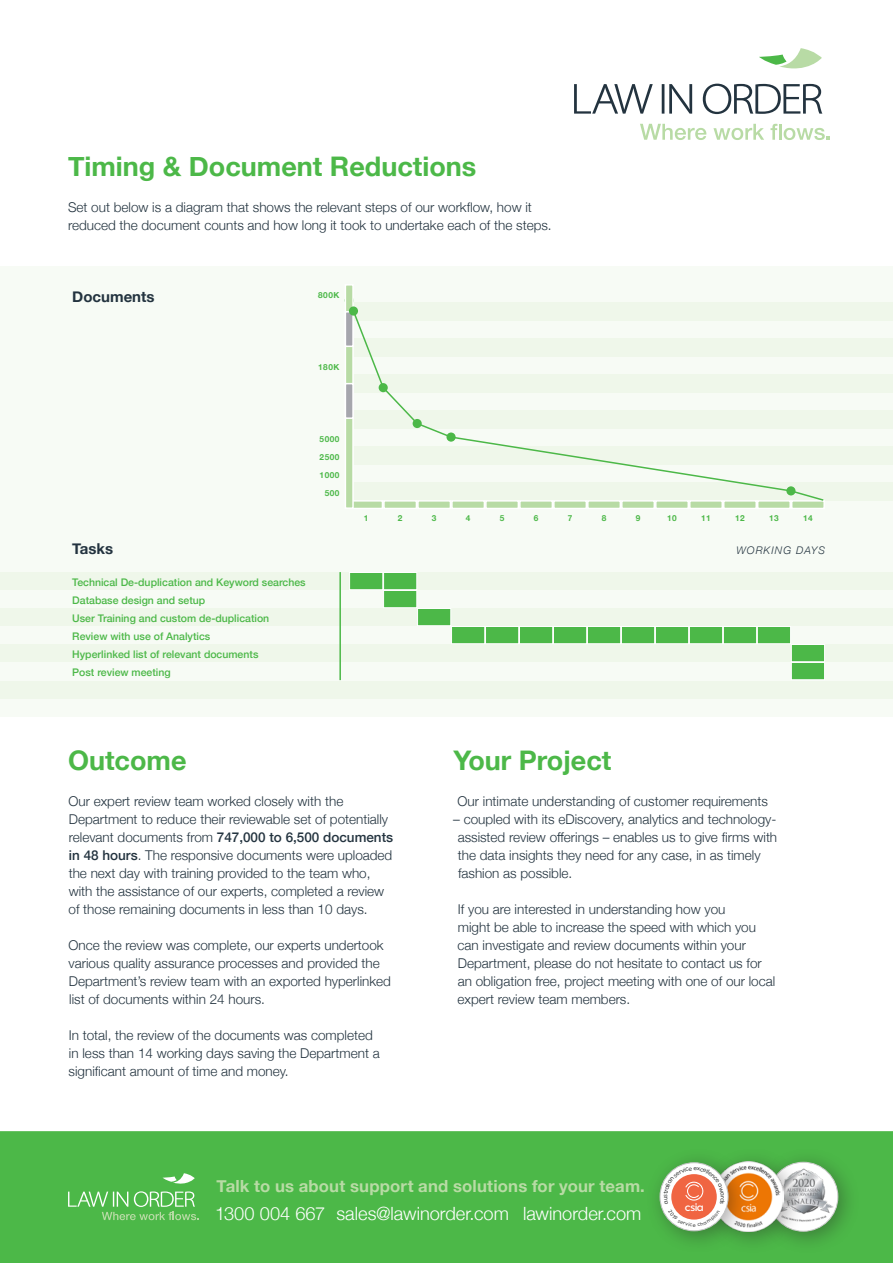
<style>
.page{position:relative;width:893px;height:1263px;background:#fff}
.page>*{position:absolute;margin:0;border:0;box-sizing:border-box;transform-origin:0 0}
.t1{font:700 27px "Helvetica Neue";color:#4cb848}
.t2{font:300 18.3px "Helvetica Neue";color:#fff}
.t3{font:700 16.65px "Helvetica Neue";letter-spacing:.01em;color:#b8dba5}
.t4{font:700 15px "Helvetica Neue";color:#23333f}
.t5{font:300 13.5px/18px "Helvetica Neue";color:#23333f}
.t6{font:500 10.65px "Uniform";color:#fff}
.t7{font:500 10.5px "Helvetica Neue";color:#4cb848}
.t8{font:italic 300 10.5px "Helvetica Neue";letter-spacing:.1em;color:#23333f}
.t9{font:700 8.25px "Helvetica Neue";letter-spacing:.06em;color:#4cb848}
.s1{font-weight:500}
</style>
<div class="page">
<div style="left:0;top:1131px;width:893px;height:132px;background:#4cb848"></div>
<svg style="left:68px;top:1173px;width:131px;height:47px"></svg>
<div style="left:754px;top:1147px;width:107px;height:107px;background:#231f20;opacity:.4"></div>
<img style="left:806px;top:1164px;width:31px;height:65px">
<div style="left:699px;top:1147px;width:107px;height:107px;background:#231f20;opacity:.4"></div>
<img style="left:751px;top:1162px;width:32px;height:69px">
<div style="left:645px;top:1147px;width:106px;height:107px;background:#231f20;opacity:.4"></div>
<svg style="left:660px;top:1163px;width:68px;height:68px"></svg>
<div style="left:660px;top:1162px;width:68px;height:69px;border:1px solid #c2c3c3;border-radius:50%"></div>
<svg style="left:574px;top:84px;width:248px;height:30px"></svg>
<svg style="left:759px;top:48px;width:63px;height:21px"></svg>
<svg style="left:640px;top:124px;width:66px;height:16px"></svg>
<svg style="left:713px;top:124px;width:51px;height:16px"></svg>
<svg style="left:770px;top:124px;width:60px;height:16px"></svg>
<div style="left:0;top:266px;width:893px;height:450px;background:#f7fbf5"></div>
<div style="left:0;top:572px;width:893px;height:18px;background:#eff7ea"></div>
<div style="left:349px;top:482px;width:544px;height:18px;background:#eff7ea"></div>
<div style="left:349px;top:446px;width:544px;height:18px;background:#eff7ea"></div>
<div style="left:349px;top:410px;width:544px;height:18px;background:#eff7ea"></div>
<div style="left:349px;top:374px;width:544px;height:18px;background:#eff7ea"></div>
<div style="left:349px;top:338px;width:544px;height:18px;background:#eff7ea"></div>
<div style="left:349px;top:302px;width:544px;height:18px;background:#eff7ea"></div>
<div style="left:0;top:608px;width:893px;height:18px;background:#eff7ea"></div>
<div style="left:0;top:644px;width:893px;height:18px;background:#eff7ea"></div>
<div style="left:0;top:680px;width:893px;height:18px;background:#eff7ea"></div>
<div style="left:723px;top:500px;width:34px;height:9px;background:#b8dba5;border:2px solid #fff"></div>
<div style="left:791px;top:500px;width:34px;height:9px;background:#b8dba5;border:2px solid #fff"></div>
<div style="left:791px;top:662px;width:34px;height:18px;background:#4cb848;border:1px solid #fff"></div>
<div style="left:791px;top:644px;width:34px;height:18px;background:#4cb848;border:1px solid #fff"></div>
<div style="left:655px;top:500px;width:34px;height:9px;background:#b8dba5;border:2px solid #fff"></div>
<div style="left:655px;top:626px;width:34px;height:18px;background:#4cb848;border:1px solid #fff"></div>
<div style="left:723px;top:626px;width:34px;height:18px;background:#4cb848;border:1px solid #fff"></div>
<div style="left:587px;top:500px;width:34px;height:9px;background:#b8dba5;border:2px solid #fff"></div>
<div style="left:587px;top:626px;width:34px;height:18px;background:#4cb848;border:1px solid #fff"></div>
<div style="left:451px;top:500px;width:34px;height:9px;background:#b8dba5;border:2px solid #fff"></div>
<div style="left:451px;top:626px;width:34px;height:18px;background:#4cb848;border:1px solid #fff"></div>
<div style="left:519px;top:500px;width:34px;height:9px;background:#b8dba5;border:2px solid #fff"></div>
<div style="left:519px;top:626px;width:34px;height:18px;background:#4cb848;border:1px solid #fff"></div>
<div style="left:383px;top:500px;width:34px;height:9px;background:#b8dba5;border:2px solid #fff"></div>
<div style="left:383px;top:590px;width:34px;height:18px;background:#4cb848;border:1px solid #fff"></div>
<div style="left:383px;top:572px;width:34px;height:18px;background:#4cb848;border:1px solid #fff"></div>
<div style="left:689px;top:500px;width:34px;height:9px;background:#b8dba5;border:2px solid #fff"></div>
<div style="left:757px;top:500px;width:34px;height:9px;background:#b8dba5;border:2px solid #fff"></div>
<div style="left:757px;top:626px;width:34px;height:18px;background:#4cb848;border:1px solid #fff"></div>
<div style="left:621px;top:500px;width:34px;height:9px;background:#b8dba5;border:2px solid #fff"></div>
<div style="left:621px;top:626px;width:34px;height:18px;background:#4cb848;border:1px solid #fff"></div>
<div style="left:689px;top:626px;width:34px;height:18px;background:#4cb848;border:1px solid #fff"></div>
<div style="left:553px;top:500px;width:34px;height:9px;background:#b8dba5;border:2px solid #fff"></div>
<div style="left:553px;top:626px;width:34px;height:18px;background:#4cb848;border:1px solid #fff"></div>
<div style="left:417px;top:500px;width:34px;height:9px;background:#b8dba5;border:2px solid #fff"></div>
<div style="left:417px;top:608px;width:34px;height:18px;background:#4cb848;border:1px solid #fff"></div>
<div style="left:485px;top:500px;width:34px;height:9px;background:#b8dba5;border:2px solid #fff"></div>
<div style="left:485px;top:626px;width:34px;height:18px;background:#4cb848;border:1px solid #fff"></div>
<div style="left:349px;top:572px;width:34px;height:18px;background:#4cb848;border:1px solid #fff"></div>
<hr style="left:339px;top:572px;width:2px;height:108px;background:#4cb848">
<div style="left:349px;top:500px;width:34px;height:9px;background:#b8dba5;border:2px solid #fff"></div>
<div style="left:345px;top:284px;width:9px;height:225px;background:#b8dba5;border:2px solid #fff"></div>
<div style="left:345px;top:311px;width:9px;height:36px;background:#a6a6ad;border:2px solid #fff"></div>
<div style="left:345px;top:383px;width:9px;height:36px;background:#a6a6ad;border:2px solid #fff"></div>
<div style="left:349px;top:306px;width:9px;height:10px;background:#4cb848;border-radius:50%"></div>
<svg style="left:352px;top:309px;width:473px;height:193px"></svg>
<svg style="left:664px;top:1167px;width:61px;height:59px;background:#eab49f"></svg>
<p class="t1" style="left:68px;top:145px;width:410px">Timing &amp; Document Reductions</p>
<p class="t5" style="left:68px;top:197px;width:485px">Set out below is a diagram that shows the relevant steps of our workflow, how it reduced the document counts and how long it took to undertake each of the steps.</p>
<p class="t4" style="left:72px;top:285px;width:84px">Documents</p>
<p class="t9" style="left:318px;top:288px;width:23px">800K</p>
<p class="t9" style="left:318px;top:360px;width:23px">180K</p>
<p class="t9" style="left:320px;top:432px;width:21px">5000</p>
<p class="t9" style="left:320px;top:450px;width:21px">2500</p>
<p class="t9" style="left:320px;top:468px;width:21px">1000</p>
<p class="t9" style="left:325px;top:486px;width:16px">500</p>
<p class="t4" style="left:72px;top:537px;width:42px">Tasks</p>
<p class="t7" style="left:72px;top:573px;width:235px">Technical De-duplication and Keyword searches</p>
<p class="t7" style="left:72px;top:591px;width:135px">Database design and setup</p>
<p class="t7" style="left:72px;top:609px;width:199px">User Training and custom de-duplication</p>
<p class="t7" style="left:72px;top:627px;width:140px">Review with use of Analytics</p>
<p class="t7" style="left:72px;top:645px;width:188px">Hyperlinked list of relevant documents</p>
<p class="t7" style="left:72px;top:663px;width:100px">Post review meeting</p>
<p class="t9" style="left:364px;top:512px;width:6px">1</p>
<p class="t9" style="left:398px;top:512px;width:6px">2</p>
<p class="t9" style="left:432px;top:512px;width:6px">3</p>
<p class="t9" style="left:466px;top:512px;width:6px">4</p>
<p class="t9" style="left:500px;top:512px;width:6px">5</p>
<p class="t9" style="left:534px;top:512px;width:6px">6</p>
<p class="t9" style="left:568px;top:512px;width:6px">7</p>
<p class="t9" style="left:602px;top:512px;width:6px">8</p>
<p class="t9" style="left:636px;top:512px;width:6px">9</p>
<p class="t9" style="left:667px;top:512px;width:11px">10</p>
<p class="t9" style="left:701px;top:512px;width:11px">11</p>
<p class="t9" style="left:735px;top:512px;width:11px">12</p>
<p class="t9" style="left:769px;top:512px;width:11px">13</p>
<p class="t9" style="left:803px;top:512px;width:11px">14</p>
<p class="t8" style="left:736px;top:542px;width:90px">WORKING DAYS</p>
<p class="t1" style="left:68px;top:739px;width:120px">Outcome</p>
<p class="t5" style="left:69px;top:791px;width:326px">Our expert review team worked closely with the Department to reduce their reviewable set of potentially relevant documents from <span class="s1">747,000 to 6,500 documents in 48 hours</span>. The responsive documents were uploaded the next day with training provided to the team who, with the assistance of our experts, completed a review of those remaining documents in less than 10 days.</p>
<p class="t5" style="left:69px;top:935px;width:324px">Once the review was complete, our experts undertook various quality assurance processes and provided the Department’s review team with an exported hyperlinked list of documents within 24 hours.</p>
<p class="t5" style="left:69px;top:1025px;width:313px">In total, the review of the documents was completed in less than 14 working days saving the Department a significant amount of time and money.</p>
<p class="t1" style="left:453px;top:739px;width:160px">Your Project</p>
<p class="t5" style="left:458px;top:791px;width:312px">Our intimate understanding of customer requirements</p>
<p class="t5" style="left:458px;top:809px;width:321px;text-indent:-4px">– coupled with its eDiscovery, analytics and technology&shy;assisted review offerings – enables us to give firms with the data insights they need for any case, in as timely fashion as possible.</p>
<p class="t5" style="left:458px;top:899px;width:319px">If you are interested in understanding how you<br>might be able to increase the speed with which you can investigate and review documents within your Department, please do not hesitate to contact us for an obligation free, project meeting with one of our local expert review team members.</p>
<p class="t3" style="left:217px;top:1173px;width:430px">Talk to us about support and solutions for your team.</p>
<h2 class="t2" style="left:215px;top:1199px;width:428px">1300 004 667 sales@lawinorder.com lawinorder.com</h2>
<p class="t6" style="left:685px;top:1201px;width:21px">csia</p>
</div>
